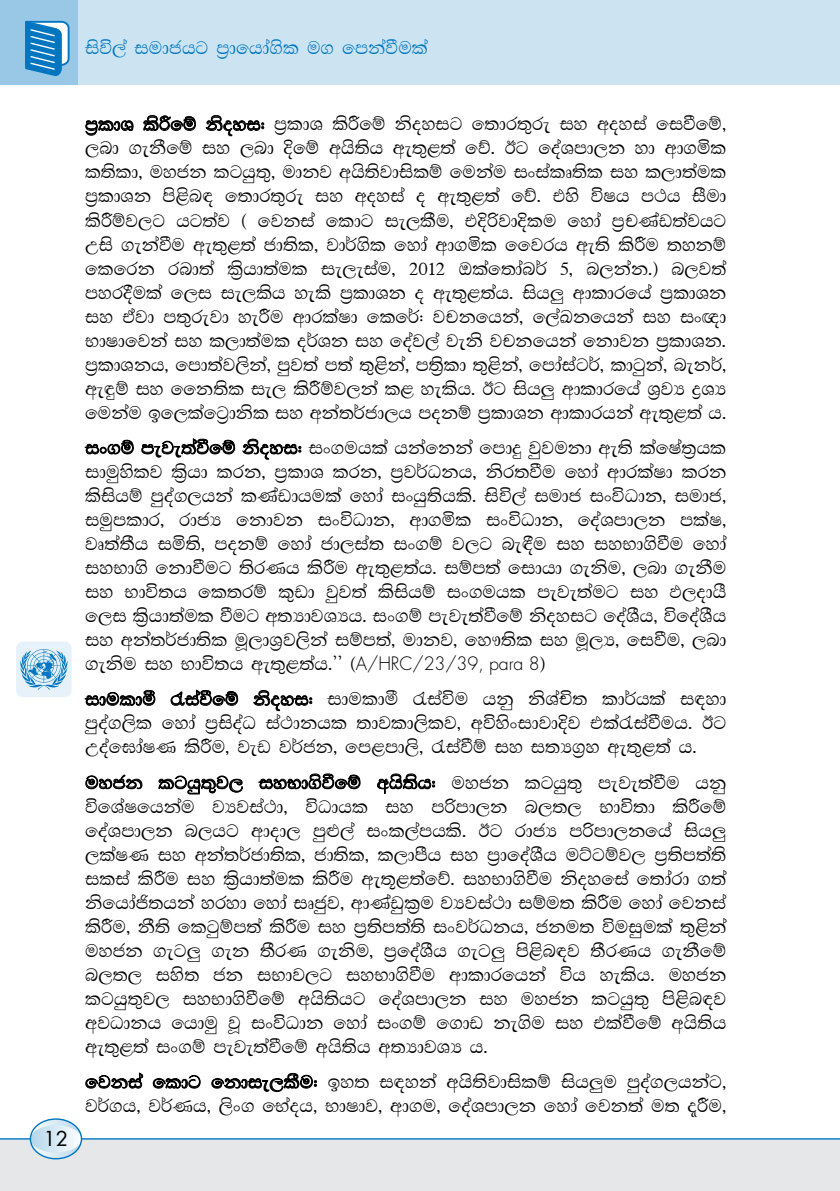
<style>
.page{position:relative;width:840px;height:1191px;background:#fff}
.page>*{position:absolute;margin:0;border:0;box-sizing:border-box;transform-origin:0 0}
.t1{font:22px/24px "FM Abhaya";letter-spacing:-.005em;color:#000}
.t2{font:22px "FM Abhaya";letter-spacing:-.005em;color:#0076c0}
.t3{font:20px "Futura";color:#000}
.s1{font-family:"Futura";font-weight:300;font-size:18px}
</style>
<div class="page">
<div style="left:0;top:1139px;width:839px;height:52px;background:#e6e7e8"></div>
<hr style="left:0;top:1138px;width:839px;height:1px;background:#0076c0">
<svg style="left:30px;top:1120px;width:51px;height:38px"></svg>
<div style="left:30px;top:1118px;width:52px;height:41px;border:1px solid #0076c0;border-radius:50%"></div>
<div style="left:0;top:0;width:839px;height:85px;background:#cce4f2"></div>
<div style="left:0;top:0;width:77px;height:85px;background:#99c8e6"></div>
<svg style="left:25px;top:20px;width:45px;height:56px;background:#479cd1"></svg>
<div style="left:16px;top:641px;width:56px;height:56px;background:#e6f1f9;border-radius:7px"></div>
<svg style="left:20px;top:649px;width:48px;height:40px"></svg>
<svg style="left:85px;top:120px;width:48px;height:16px"></svg>
<svg style="left:143px;top:115px;width:53px;height:16px"></svg>
<svg style="left:205px;top:115px;width:59px;height:22px"></svg>
<svg style="left:85px;top:440px;width:49px;height:14px"></svg>
<svg style="left:142px;top:438px;width:93px;height:19px"></svg>
<svg style="left:242px;top:439px;width:59px;height:21px"></svg>
<svg style="left:85px;top:690px;width:70px;height:16px"></svg>
<svg style="left:171px;top:689px;width:67px;height:17px"></svg>
<svg style="left:253px;top:690px;width:59px;height:22px"></svg>
<svg style="left:85px;top:774px;width:57px;height:15px"></svg>
<svg style="left:158px;top:775px;width:85px;height:20px"></svg>
<svg style="left:258px;top:773px;width:102px;height:16px"></svg>
<svg style="left:377px;top:773px;width:58px;height:21px"></svg>
<svg style="left:85px;top:1072px;width:58px;height:16px"></svg>
<svg style="left:153px;top:1075px;width:47px;height:14px"></svg>
<svg style="left:211px;top:1073px;width:106px;height:20px"></svg>
<p class="t2" style="left:85px;top:37px;width:344px">isú,a iudchg m%dfhda.sl u. fmkaùula</p>
<p class="t3" style="left:44px;top:1125px;width:26px">12</p>
<p class="t1" style="left:85px;top:113px;width:642px;text-align:justify">m%ldY lsÍfï ksoyi( m%ldY lsÍfï ksoyig f;dr;=re iy woyia fiùfï" ,nd .ekSfï iy ,nd Èfï whs;sh we;=&lt;;a fõ' Bg foaYmd,k yd wd.ñl l;sld" uyck lghq;=" udkj whs;sjdislï fukau ixialD;sl iy l,d;aul m%ldYk ms&lt;sn| f;dr;=re iy woyia o we;=&lt;;a fõ' tysúIh m:h iSud lsÍïj,g hg;aj ^ fjkia fldg ie,lSu" tÈßjdÈlu fyda m%pKav;ajhg Wis.ekaùu we;=&lt;;a cd;sl" jd¾.sl fyda wd.ñl ffjrh we;slsÍu ;ykï flfrk rnd;a ls%hd;aul ie,eiau" 2012 Tlaf;dan¾ 5" n,kak'&amp; n,j;a myr§ula f,i ie,lsh yelsm%ldYk o we;=&lt;;ah' ish¨ wdldrfha m%ldYk iy tajd m;=rejd yeÍu wdrlaId flf¾( jpkfhka" f,aLkfhka iy ix{d NdIdfjka iy l,d;aul o¾Yk iy foaj,a jeksjpkfhka fkdjk m%ldYk' m%ldYkh" fmd;aj,ska" mqj;a m;a ;=&lt;ska" m;%sld ;=&lt;ska" fmdaiag¾" ldgqka" nek¾" we÷ï iy ffk;sl ie, lsÍïj,ka l&lt; yelsh' Bg ish¨ wdldrfha Y%jH øYH fukau bf,lafg%dksl iy wka;¾cd,h mokï m%ldYk wdldrhka we;=&lt;;a h'</p>
<p class="t1" style="left:85px;top:436px;width:654px">ix.ï meje;aùfï ksoyi( ix.uhla hkafkka fmdÿ jqjukd we;slafIa;%hl iduqyslj l%shd lrk" m%ldY lrk" m%j¾Okh" ksr;ùu fyda wdrlaId lrk lsishï mqoa.,hka lKavdhula fyda ixhq;shls' isú,a iudc ixúOdk" iudc" iuqmldr" rdcH fkdjk ixúOdk" wd.ñl ixúOdk" foaYmd,k mlaI" jD;a;Sh iñ;s" mokï fyda cd,ia; ix.ï j,g ne£u iy iyNd.sùu fyda iyNd.sfkdùug ;srKh lsÍu we;=&lt;;ah' iïm;a fidhd .eksu" ,nd .ekSu iy Ndú;h fl;rï l=vd jqj;a lsishï ix.uhl meje;aug iy M,odhS f,i ls%hd;aul ùug w;HdjYHh' ix.ï meje;aùfï ksoyig foaYSh" úfoaYSh iy wka;¾cd;sl uQ,dY%j,ska iïm;a" udkj" fy!;sl iy uQ,H" fiùu" ,nd .eksu iy Ndú;h we;=&lt;;ah'ZZ ^<span class="s1">A/HRC/23/39, para 8</span>&amp;</p>
<p class="t1" style="left:85px;top:687px;width:642px;text-align:justify">iduldó /iaùfï ksoyi( iduldó /iaúu hkq ksYaÑ; ld¾hla i|yd mqoa.,sl fyda m%isoaO ia:dkhl ;djld,slj" wúysxidjdÈj tla/iaùuh' Bg Woaf&gt;daIK lsÍu" jev j¾ck" fm&lt;md,s" /iaùï iy i;H.%y we;=&lt;;a h'</p>
<p class="t1" style="left:85px;top:771px;width:655px">uyck lghq;=j, iyNd.sùfï whs;sh( uyck lghq;= meje;aùu hkq úfYaIfhkau jHjia:d" úOdhl iy mßmd,k n,;, Ndú;d lsÍfï foaYmd,k n,hg wdod, mq¿,a ixl,amhls' Bg rdcH mßmd,kfha ish¨ ,laIK iy wka;¾cd;sl" cd;sl" l,dmSh iy m%dfoaYSh uÜgïj, m%;sm;a;s ilia lsÍu iy l%shd;aul lsÍu we;+&lt;;afõ' iyNd.sùu ksoyfia f;dard .;a ksfhdað;hka yryd fyda iDcqj" wdKavql%u jHjia:d iïu; lsÍu fyda fjkia lsÍu" kS;sflgqïm;a lsÍu iy m%;sm;a;sixj¾Okh" cku; úuiqula ;=&lt;ska uyck .eg¨ .ek ;SrK .eksu" m%foaYSh .eg¨ ms&lt;sn|j ;SrKh .ekSfï n,;, iys; ck iNdj,g iyNd.sùu wdldrfhka úh yelsh' uyck lghq;=j, iyNd.sùfï whs;shg foaYmd,k iy uyck lghq;= ms&lt;sn|j wjOdkh fhduqjQixúOdk fyda ix.ï f.dv ke.su iy tlaùfï whs;sh we;=&lt;;a ix.ï meje;aùfï whs;sh w;HdjYH h'</p>
<p class="t1" style="left:85px;top:1070px;width:642px">fjkia fldg fkdie,lSu( by; i|yka whs;sjdislï ish¨u mqoa.,hkag" j¾.h" j¾Kh" ,sx. fNaoh" NdIdj" wd.u" foaYmd,k fyda fjk;a u; ±Íu"</p>
</div>
